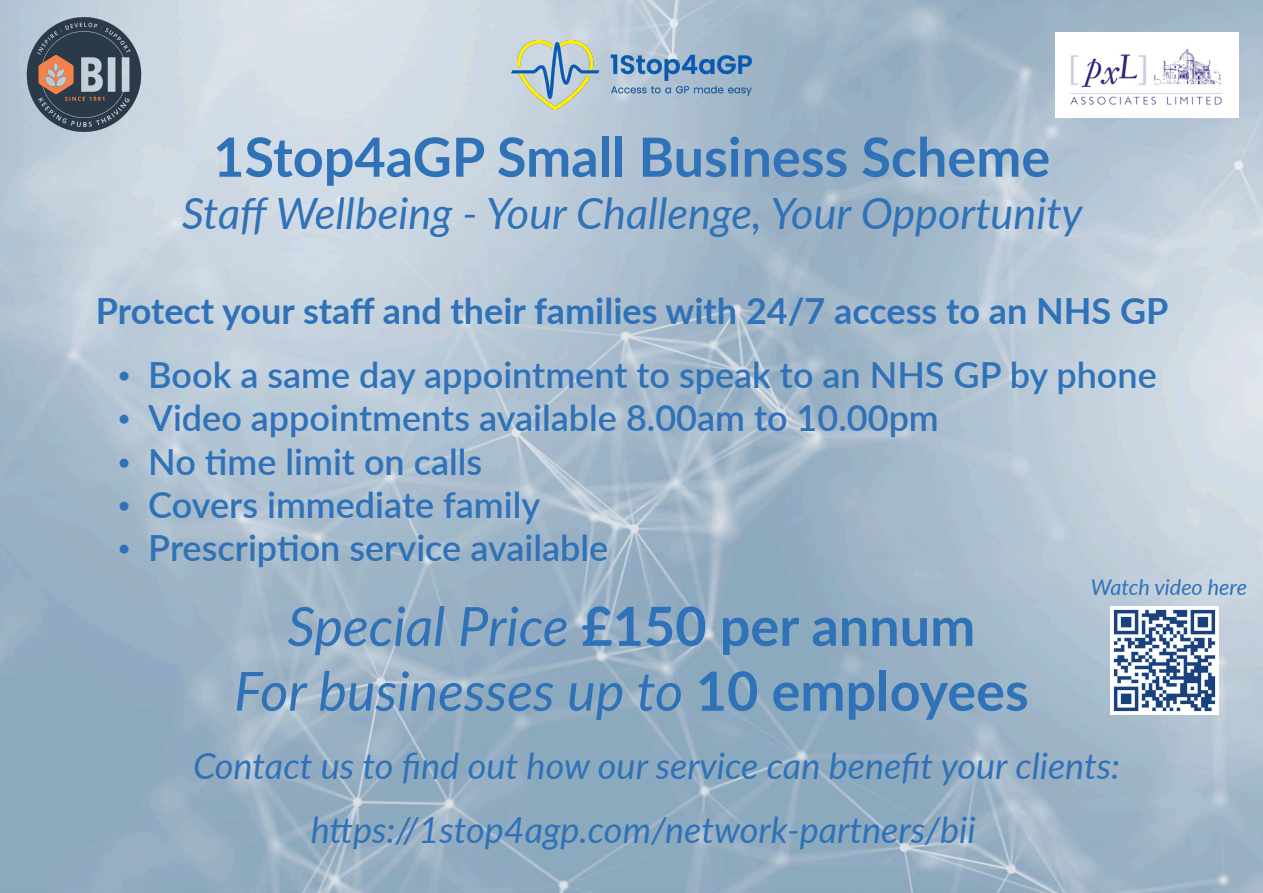
<style>
.page{position:relative;width:1263px;height:893px;background:#fff}
.page>*{position:absolute;margin:0;border:0;box-sizing:border-box;transform-origin:0 0}
.t1{font:italic 54px/64.8px "Lato";color:#2f72b8;text-align:center}
.t2{font:700 54px "Lato";color:#2f72b8}
.t3{font:italic 43.2px "Lato";color:#2f72b8}
.t4{font:600 36px "Lato";color:#2f72b8}
.t5{font:italic 36px/64.5px "Lato";color:#2f72b8}
.t6{font:700 36px "Lato";color:#2f72b8}
.t7{font:italic 21.6px "Lato";color:#2f72b8}
.s1{font-family:"Times New Roman";font-weight:400}
.s2{font-weight:700;font-style:normal}
</style>
<div class="page">
<img style="left:0;top:0;width:1263px;height:893px">
<img style="left:512px;top:40px;width:239px;height:69px">
<img style="left:1110px;top:606px;width:108px;height:108px">
<img style="left:25px;top:16px;width:117px;height:118px">
<img style="left:1055px;top:32px;width:183px;height:85px">
<h1 class="t2" style="left:213px;top:117px;width:839px">1Stop4aGP Small Business Scheme</h1>
<p class="t3" style="left:182px;top:182px;width:902px">Staff Wellbeing - Your Challenge, Your Opportunity</p>
<p class="t6" style="left:96px;top:284px;width:1074px">Protect your staff and their families with 24/7 access to an NHS GP</p>
<p class="t4" style="left:118px;top:349px;width:1040px"><span class="s1">•</span> Book a same day appointment to speak to an NHS GP by phone</p>
<p class="t4" style="left:118px;top:392px;width:823px"><span class="s1">•</span> Video appointments available 8.00am to 10.00pm</p>
<p class="t4" style="left:118px;top:435px;width:366px"><span class="s1">•</span> No time limit on calls</p>
<p class="t4" style="left:118px;top:479px;width:424px"><span class="s1">•</span> Covers immediate family</p>
<p class="t4" style="left:118px;top:522px;width:492px"><span class="s1">•</span> Prescription service available</p>
<h1 class="t1" style="left:234px;top:592px;width:796px">Special Price <span class="s2">£150 per annum<br></span>For businesses up to <span class="s2">10 employees</span></h1>
<p class="t5" style="left:311px;top:732px;width:811px;text-indent:-118px">Contact us to find out how our service can benefit your clients: https://1stop4agp.com/network-partners/bii</p>
<p class="t7" style="left:1091px;top:572px;width:158px">Watch video here</p>
</div>
